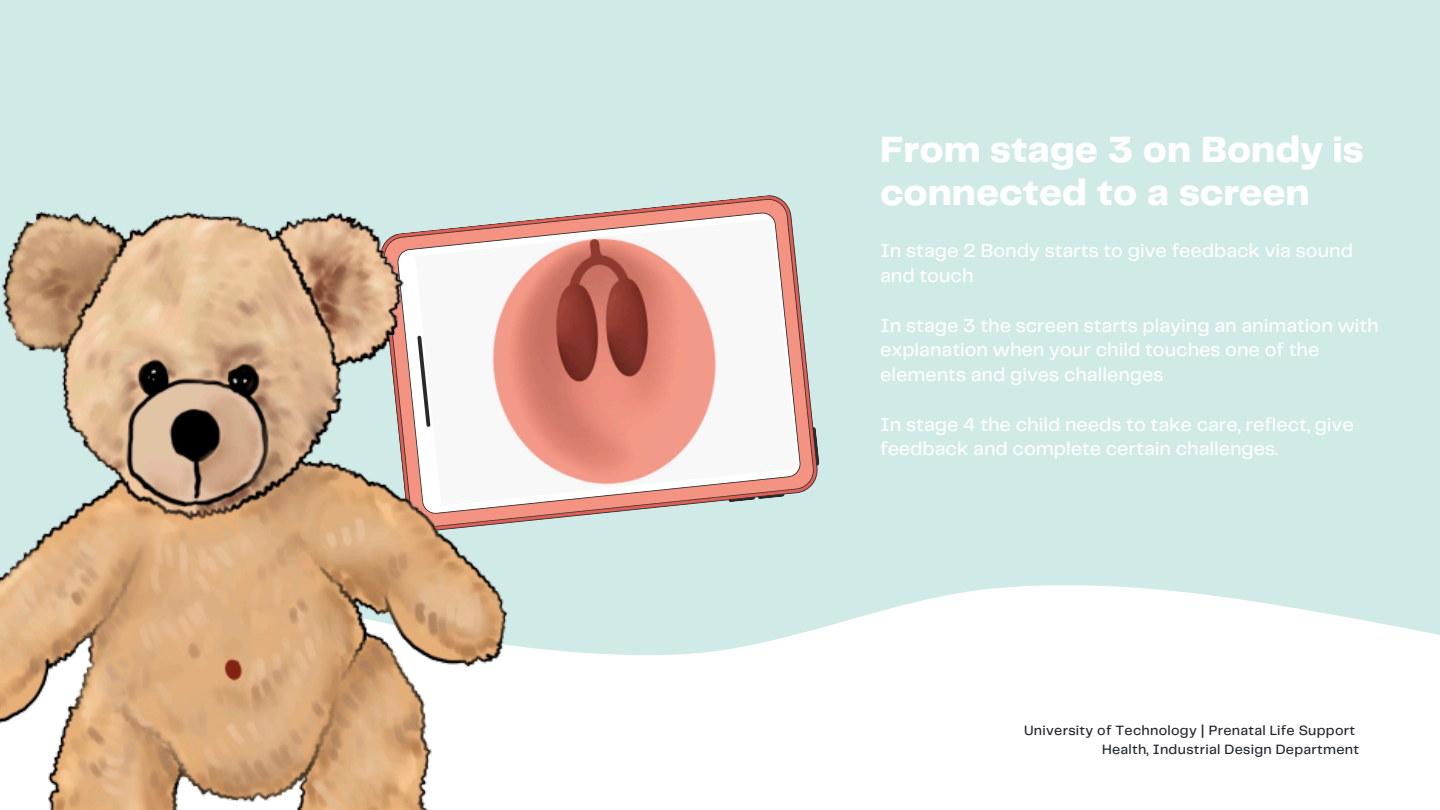
<style>
.page{position:relative;width:1440px;height:810px;background:#d0eae8}
.page>*{position:absolute;margin:0;border:0;box-sizing:border-box;transform-origin:0 0}
.t1{font:800 37.9px/43.2px "Telegraf";color:#fff}
.t2{font:500 19.4px/24.8px "Telegraf";color:#fff}
.t3{font:500 14px "Telegraf";letter-spacing:.02em;color:#212430}
</style>
<div class="page">
<div style="left:0;top:585px;width:1440px;height:225px;background:#fff"></div>
<img style="left:0;top:195px;width:919px;height:615px">
<h2 class="t1" style="left:880px;top:129px;width:485px">From stage 3 on Bondy is connected to a screen</h2>
<h2 class="t2" style="left:880px;top:240px;width:474px">In stage 2 Bondy starts to give feedback via sound and touch</h2>
<h2 class="t2" style="left:880px;top:314px;width:500px">In stage 3 the screen starts playing an animation with explanation when your child touches one of the elements and gives challenges</h2>
<p class="t2" style="left:880px;top:413px;width:475px">In stage 4 the child needs to take care, reflect, give feedback and complete certain challenges.</p>
<p class="t3" style="left:1024px;top:724px;width:333px">University of Technology | Prenatal Life Support</p>
<p class="t3" style="left:1102px;top:744px;width:258px">Health, Industrial Design Department</p>
</div>
